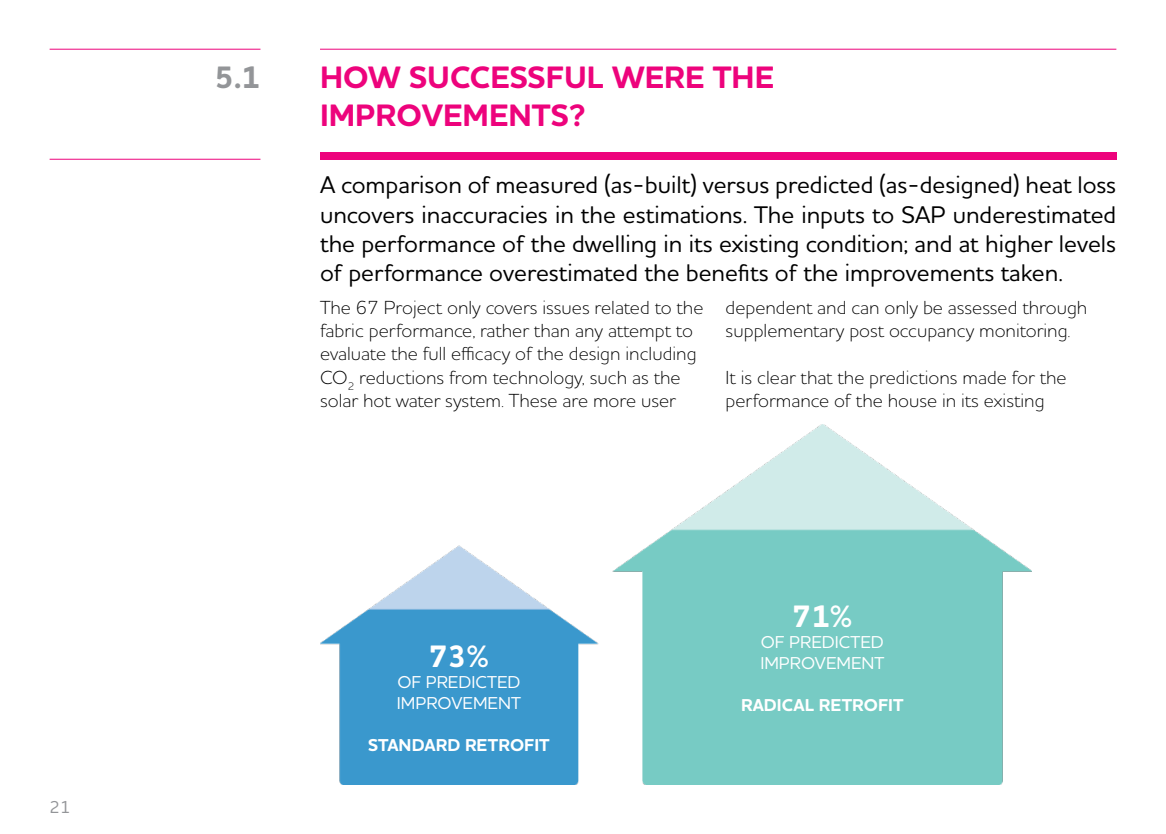
<style>
.page{position:relative;width:1166px;height:834px;background:#fff}
.page>*{position:absolute;margin:0;border:0;box-sizing:border-box;transform-origin:0 0}
.t1{font:700 31.5px/37.8px "Houschka Pro";color:#ed037c}
.t2{font:700 31.5px "Houschka Pro";color:#fff}
.t3{font:700 31.5px "Houschka Pro";color:#939598}
.t4{font:500 24.5px/29.4px "Houschka Pro";color:#000;text-align:justify}
.t5{font:300 19.25px/23.1px "Houschka Pro";color:#000}
.t6{font:500 17.5px/21px "Houschka Pro";color:#fff}
.t7{font:700 17.5px "Houschka Pro";color:#fff}
.t8{font:500 17.5px "Houschka Pro";color:#939598}
</style>
<div class="page">
<hr style="left:320px;top:49px;width:796px;height:1px;background:#ed037c">
<hr style="left:50px;top:49px;width:210px;height:1px;background:#ed037c">
<hr style="left:50px;top:159px;width:210px;height:1px;background:#ed037c">
<div style="left:320px;top:152px;width:796px;height:8px;background:#ed037c"></div>
<img style="left:320px;top:424px;width:712px;height:360px">
<p class="t8" style="left:50px;top:795px;width:23px">21</p>
<h1 class="t3" style="left:215px;top:57px;width:47px">5.1</h1>
<h1 class="t1" style="left:320px;top:59px;width:456px">HOW SUCCESSFUL WERE THE<br>IMPROVEMENTS?</h1>
<p class="t4" style="left:320px;top:169px;width:798px">A comparison of measured (as-built) versus predicted (as-designed) heat loss uncovers inaccuracies in the estimations. The inputs to SAP underestimated the performance of the dwelling in its existing condition; and at higher levels of performance overestimated the benefits of the improvements taken.</p>
<p class="t5" style="left:320px;top:295px;width:385px">The 67 Project only covers issues related to the fabric performance, rather than any attempt to evaluate the full efficacy of the design including CO<sub>2</sub> reductions from technology, such as the solar hot water system. These are more user</p>
<p class="t5" style="left:725px;top:295px;width:363px">dependent and can only be assessed through supplementary post occupancy monitoring.</p>
<p class="t5" style="left:725px;top:365px;width:342px">It is clear that the predictions made for the performance of the house in its existing</p>
<h1 class="t2" style="left:429px;top:635px;width:61px">73%</h1>
<p class="t6" style="left:397px;top:670px;width:125px">OF PREDICTED<br>IMPROVEMENT</p>
<p class="t7" style="left:368px;top:733px;width:183px">STANDARD RETROFIT</p>
<h1 class="t2" style="left:792px;top:595px;width:61px">71%</h1>
<p class="t6" style="left:760px;top:631px;width:125px">OF PREDICTED<br>IMPROVEMENT</p>
<p class="t7" style="left:741px;top:693px;width:164px">RADICAL RETROFIT</p>
</div>
